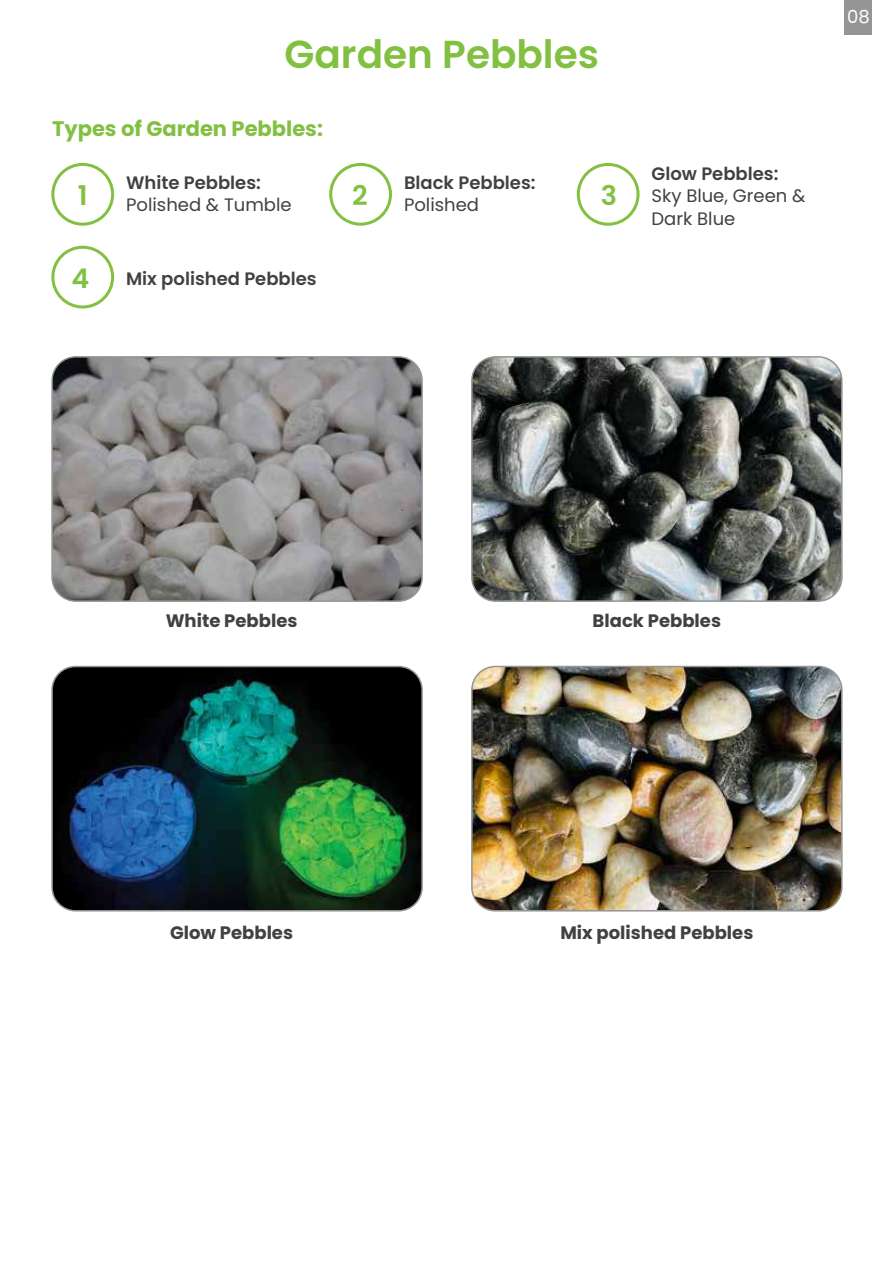
<style>
.page{position:relative;width:893px;height:1263px;background:#fff}
.page>*{position:absolute;margin:0;border:0;box-sizing:border-box;transform-origin:0 0}
.t1{font:600 39px "Poppins";color:#82c041}
.t2{font:600 27px "Poppins";color:#82c041}
.t3{font:700 21px "Poppins";color:#82c041}
.t4{font:600 18px "Poppins";color:#414141}
.t5{font:700 18px "Poppins";color:#414141}
.t6{font:18px/22.5px "Poppins";color:#414141}
.t7{font:18px "Poppins";color:#fff}
</style>
<div class="page">
<div style="left:844px;top:0;width:28px;height:34px;background:#959595"></div>
<div style="left:51px;top:163px;width:63px;height:63px;border:3px solid #82c041;border-radius:50%"></div>
<div style="left:329px;top:163px;width:63px;height:63px;border:3px solid #82c041;border-radius:50%"></div>
<div style="left:577px;top:163px;width:62px;height:63px;border:3px solid #82c041;border-radius:50%"></div>
<div style="left:51px;top:246px;width:63px;height:62px;border:3px solid #82c041;border-radius:50%"></div>
<img style="left:54px;top:359px;width:366px;height:240px">
<div style="left:51px;top:356px;width:372px;height:246px;border:2px solid #959595;border-radius:24px"></div>
<img style="left:474px;top:359px;width:366px;height:240px">
<div style="left:471px;top:356px;width:372px;height:246px;border:2px solid #959595;border-radius:24px"></div>
<img style="left:54px;top:666px;width:367px;height:245px">
<div style="left:51px;top:666px;width:372px;height:245px;border:2px solid #959595;border-radius:24px"></div>
<img style="left:473px;top:666px;width:367px;height:245px">
<div style="left:471px;top:666px;width:372px;height:245px;border:2px solid #959595;border-radius:24px"></div>
<h1 class="t1" style="left:285px;top:32px;width:316px">Garden Pebbles</h1>
<p class="t3" style="left:52px;top:117px;width:272px">Types of Garden Pebbles:</p>
<p class="t4" style="left:126px;top:172px;width:136px">White Pebbles:</p>
<p class="t6" style="left:126px;top:194px;width:167px">Polished &amp; Tumble</p>
<h2 class="t2" style="left:78px;top:180px;width:11px">1</h2>
<h2 class="t2" style="left:72px;top:262px;width:19px">4</h2>
<p class="t4" style="left:126px;top:268px;width:192px">Mix polished Pebbles</p>
<h2 class="t2" style="left:352px;top:180px;width:17px">2</h2>
<p class="t4" style="left:404px;top:172px;width:133px">Black Pebbles:</p>
<p class="t6" style="left:404px;top:194px;width:77px">Polished</p>
<h2 class="t2" style="left:601px;top:180px;width:18px">3</h2>
<p class="t4" style="left:652px;top:163px;width:128px">Glow Pebbles:</p>
<p class="t6" style="left:652px;top:185px;width:155px">Sky Blue, Green &amp;<br>Dark Blue</p>
<p class="t7" style="left:847px;top:6px;width:24px">08</p>
<p class="t5" style="left:166px;top:610px;width:133px">White Pebbles</p>
<p class="t5" style="left:593px;top:610px;width:130px">Black Pebbles</p>
<p class="t5" style="left:170px;top:923px;width:125px">Glow Pebbles</p>
<p class="t5" style="left:560px;top:923px;width:195px">Mix polished Pebbles</p>
</div>
